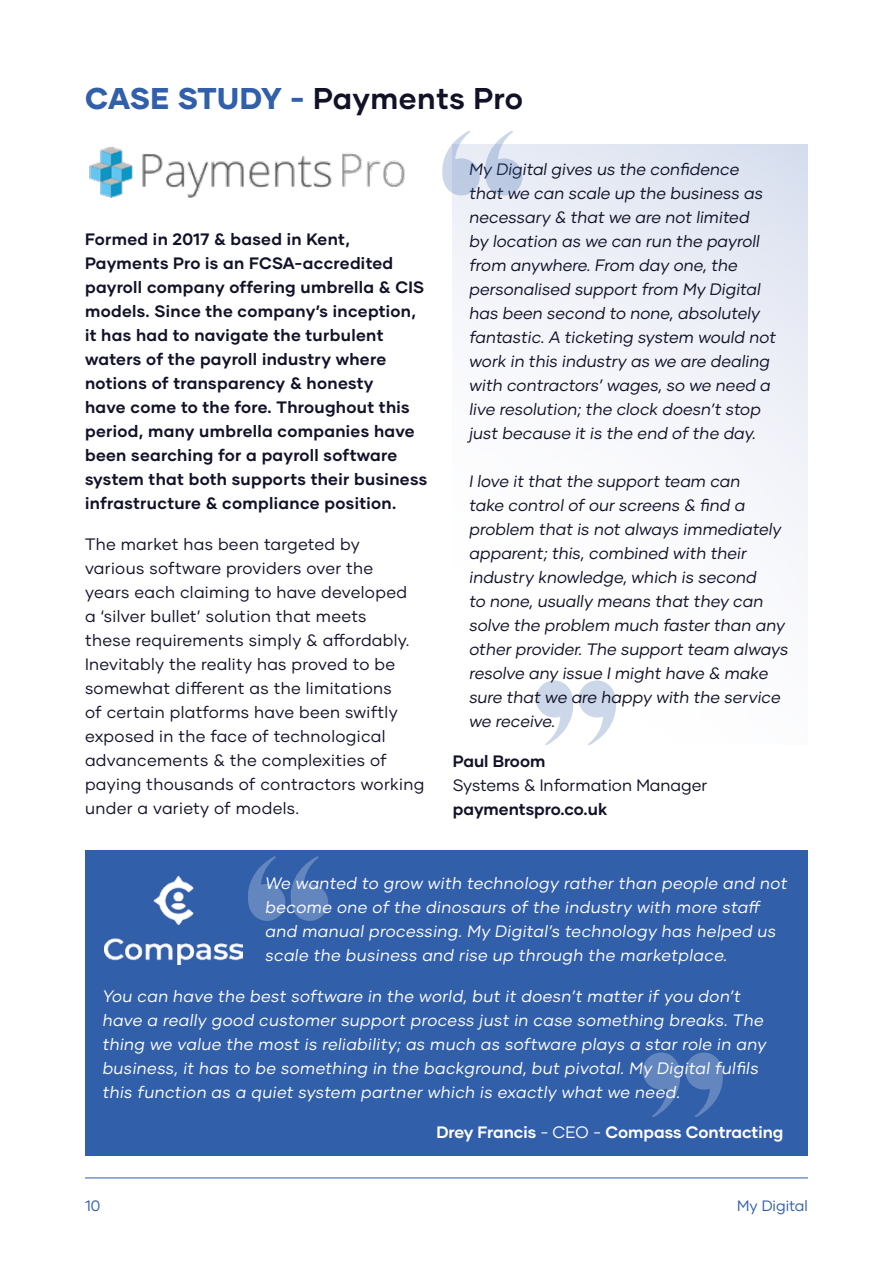
<style>
.page{position:relative;width:893px;height:1263px;background:#fff}
.page>*{position:absolute;margin:0;border:0;box-sizing:border-box;transform-origin:0 0}
.t1{font:700 30px "Gilmer";letter-spacing:.01em;color:#111228}
.t2{font:16.5px/24px "Gilmer";letter-spacing:.02em;color:#111228}
.t3{font:16.5px/24px "Gilmer";color:#fff}
.t4{font:700 16.5px/24px "Gilmer";letter-spacing:.02em;color:#111228}
.t5{font:700 16.5px "Gilmer";color:#fff}
.t6{font:700 16.5px "Gilmer";color:#111228}
.t7{font:16.5px "Gilmer";color:#111228}
.t8{font:15px "Gilmer";color:#325faa}
.s1{font-weight:800;color:#325faa}
.s2{font-weight:400}
</style>
<div class="page">
<hr style="left:85px;top:1177px;width:723px;height:1px;background:#325faa">
<div style="left:453px;top:144px;width:355px;height:600px;background:linear-gradient(to bottom,#e5e9f4,#fff)"></div>
<img style="left:89px;top:146px;width:316px;height:52px">
<svg style="left:536px;top:680px;width:80px;height:65px"></svg>
<svg style="left:442px;top:131px;width:80px;height:64px"></svg>
<div style="left:85px;top:850px;width:723px;height:306px;background:#325faa"></div>
<img style="left:105px;top:876px;width:137px;height:89px">
<svg style="left:643px;top:1052px;width:80px;height:65px"></svg>
<svg style="left:248px;top:856px;width:80px;height:65px"></svg>
<h1 class="t1" style="left:85px;top:79px;width:440px"><span class="s1">CASE STUDY -</span> Payments Pro</h1>
<p class="t4" style="left:85px;top:227px;width:344px">Formed in 2017 &amp; based in Kent, Payments Pro is an FCSA-accredited payroll company offering umbrella &amp; CIS models. Since the company’s inception, it has had to navigate the turbulent waters of the payroll industry where notions of transparency &amp; honesty<br>have come to the fore. Throughout this period, many umbrella companies have been searching for a payroll software system that both supports their business infrastructure &amp; compliance position.</p>
<p class="t2" style="left:85px;top:532px;width:341px">The market has been targeted by<br>various software providers over the<br>years each claiming to have developed<br>a ‘silver bullet’ solution that meets<br>these requirements simply &amp; affordably.<br>Inevitably the reality has proved to be somewhat different as the limitations<br>of certain platforms have been swiftly exposed in the face of technological advancements &amp; the complexities of paying thousands of contractors working under a variety of models.</p>
<p class="t2" style="left:469px;top:157px;width:311px">My Digital gives us the confidence that we can scale up the business as necessary &amp; that we are not limited<br>by location as we can run the payroll from anywhere. From day one, the personalised support from My Digital has been second to none, absolutely fantastic. A ticketing system would not work in this industry as we are dealing with contractors’ wages, so we need a live resolution; the clock doesn’t stop just because it is the end of the day.</p>
<p class="t2" style="left:469px;top:469px;width:323px">I love it that the support team can<br>take control of our screens &amp; find a problem that is not always immediately apparent; this, combined with their industry knowledge, which is second<br>to none, usually means that they can solve the problem much faster than any other provider. The support team always resolve any issue I might have &amp; make sure that we are happy with the service we receive.</p>
<p class="t6" style="left:453px;top:750px;width:94px">Paul Broom</p>
<p class="t7" style="left:453px;top:775px;width:256px">Systems &amp; Information Manager</p>
<p class="t6" style="left:453px;top:799px;width:156px">paymentspro.co.uk</p>
<p class="t3" style="left:265px;top:871px;width:526px">We wanted to grow with technology rather than people and not become one of the dinosaurs of the industry with more staff and manual processing. My Digital’s technology has helped us scale the business and rise up through the marketplace.</p>
<p class="t3" style="left:102px;top:984px;width:668px">You can have the best software in the world, but it doesn’t matter if you don’t have a really good customer support process just in case something breaks. The thing we value the most is reliability; as much as software plays a star role in any business, it has to be something in the background, but pivotal. My Digital fulfils this function as a quiet system partner which is exactly what we need.</p>
<p class="t5" style="left:436px;top:1122px;width:349px">Drey Francis <span class="s2">- CEO -</span> Compass Contracting</p>
<p class="t8" style="left:85px;top:1196px;width:17px">10</p>
<p class="t8" style="left:737px;top:1196px;width:72px">My Digital</p>
</div>
